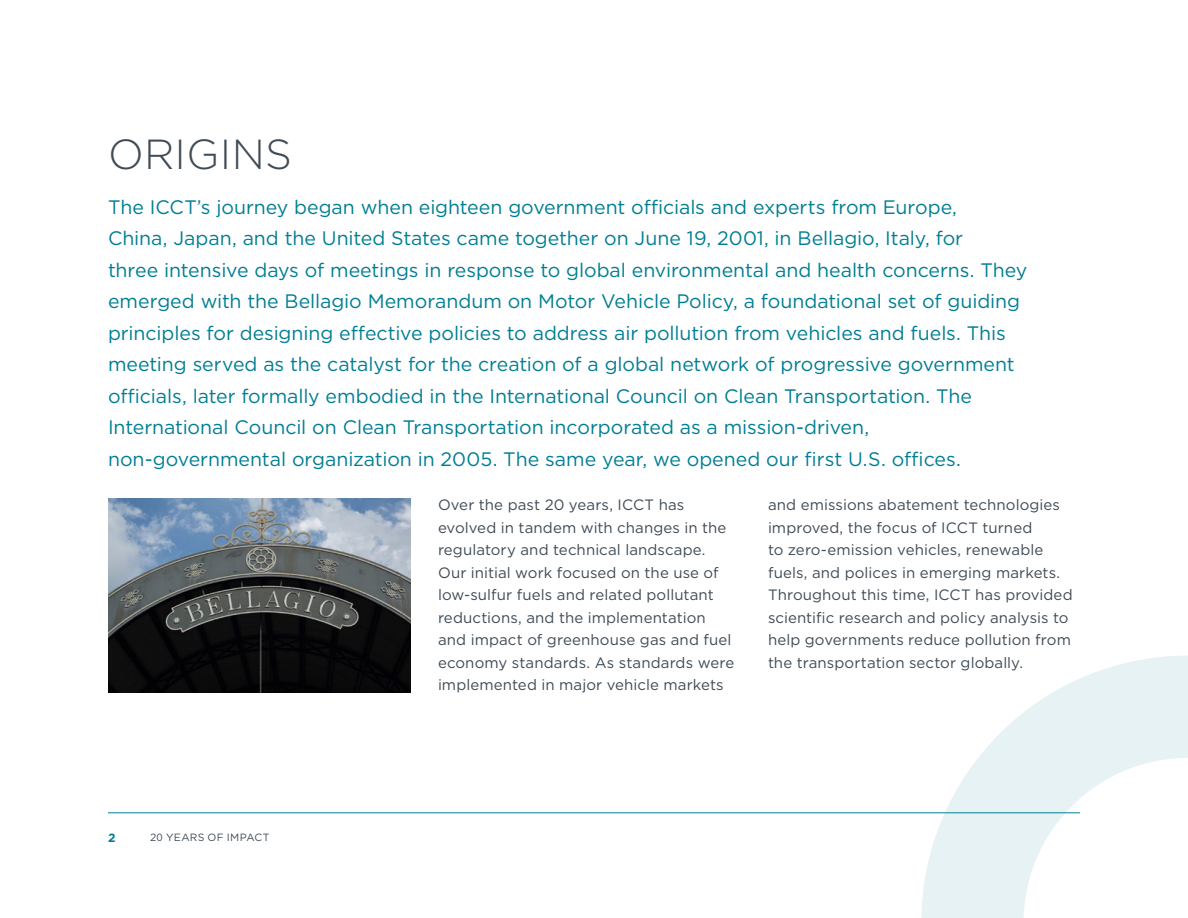
<style>
.page{position:relative;width:1188px;height:918px;background:#fff}
.page>*{position:absolute;margin:0;border:0;box-sizing:border-box;transform-origin:0 0}
.Heading_1{font:300 42px "Gotham";letter-spacing:.01em;color:#3f4b55}
.t1{font:19.5px/31.5px "Gotham";letter-spacing:-.005em;color:#007e94}
.Body_Copy{font:15px/22.5px "Gotham";letter-spacing:.005em;color:#3f4b55}
.t2{font:700 12px "Gotham";color:#007e94}
.t3{font:10.5px "Gotham";letter-spacing:.03em;color:#3f4b55}
</style>
<div class="page">
<svg style="left:921px;top:656px;width:267px;height:262px"></svg>
<hr style="left:108px;top:812px;width:972px;height:1px;background:#007e94">
<img style="left:109px;top:499px;width:302px;height:193px">
<p class="Heading_1" style="left:108px;top:127px;width:186px">ORIGINS</p>
<p class="t1" style="left:108px;top:191px;width:921px">The ICCT’s journey began when eighteen government officials and experts from Europe,<br>China, Japan, and the United States came together on June 19, 2001, in Bellagio, Italy, for<br>three intensive days of meetings in response to global environmental and health concerns. They emerged with the Bellagio Memorandum on Motor Vehicle Policy, a foundational set of guiding principles for designing effective policies to address air pollution from vehicles and fuels. This meeting served as the catalyst for the creation of a global network of progressive government officials, later formally embodied in the International Council on Clean Transportation. The International Council on Clean Transportation incorporated as a mission-driven, non-governmental organization in 2005. The same year, we opened our first U.S. offices.</p>
<p class="Body_Copy" style="left:438px;top:493px;width:298px">Over the past 20 years, ICCT has evolved in tandem with changes in the regulatory and technical landscape.<br>Our initial work focused on the use of low-sulfur fuels and related pollutant reductions, and the implementation and impact of greenhouse gas and fuel economy standards. As standards were implemented in major vehicle markets</p>
<p class="Body_Copy" style="left:768px;top:493px;width:306px">and emissions abatement technologies improved, the focus of ICCT turned<br>to zero-emission vehicles, renewable fuels, and polices in emerging markets.<br>Throughout this time, ICCT has provided scientific research and policy analysis to help governments reduce pollution from the transportation sector globally.</p>
<p class="t2" style="left:108px;top:830px;width:9px">2</p>
<p class="t3" style="left:150px;top:830px;width:121px">20 YEARS OF IMPACT</p>
</div>
